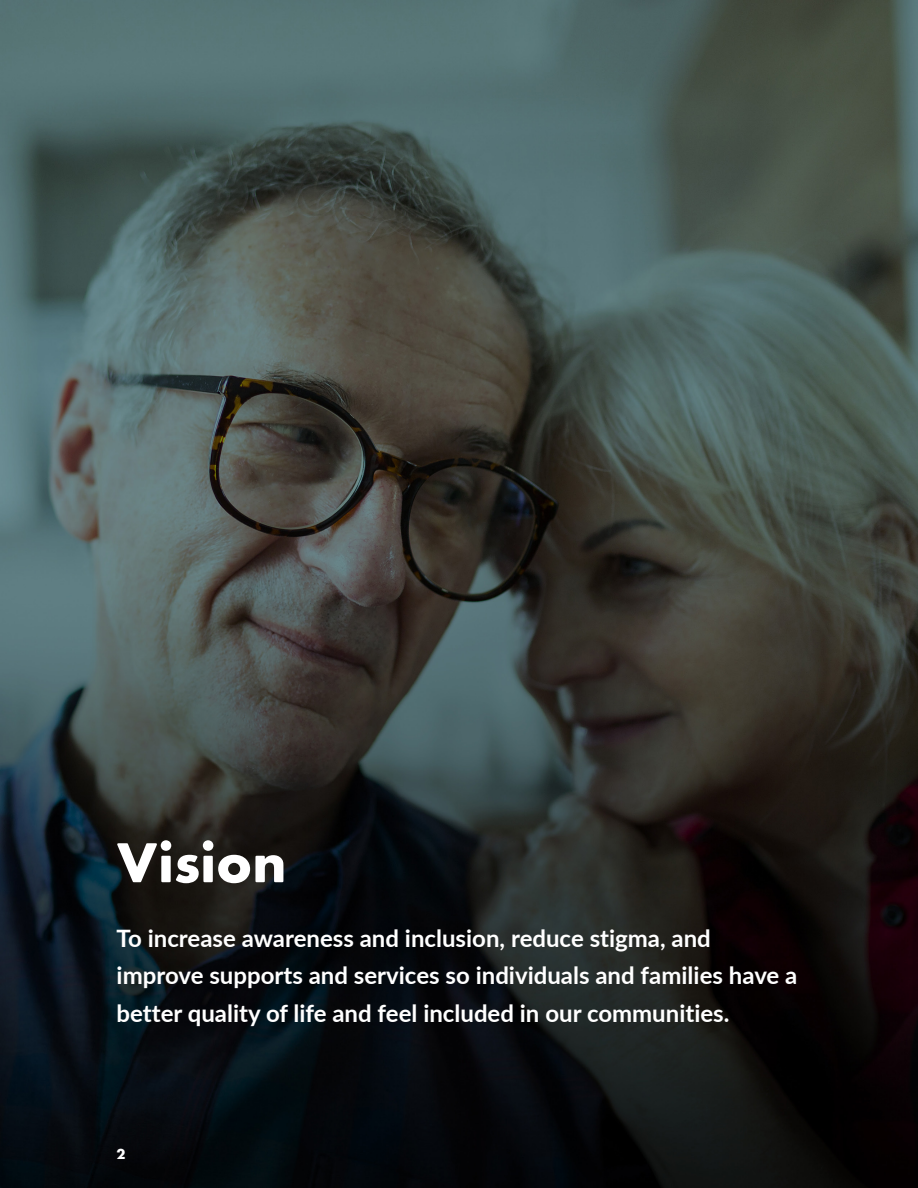
<style>
.page{position:relative;width:918px;height:1188px;background:#fff}
.page>*{position:absolute;margin:0;border:0;box-sizing:border-box;transform-origin:0 0}
.t1{font:700 58.5px "Futura Round";color:#fff}
.t2{font:700 24px/37.5px "Lato";color:#fff}
.t3{font:700 15px "Futura Round";color:#fff}
</style>
<div class="page">
<img style="left:0;top:0;width:918px;height:1188px">
<p class="t1" style="left:117px;top:818px;width:171px">Vision</p>
<p class="t2" style="left:117px;top:918px;width:682px">To increase awareness and inclusion, reduce stigma, and improve supports and services so individuals and families have a better quality of life and feel included in our communities.</p>
<p class="t3" style="left:117px;top:1143px;width:10px">2</p>
</div>
